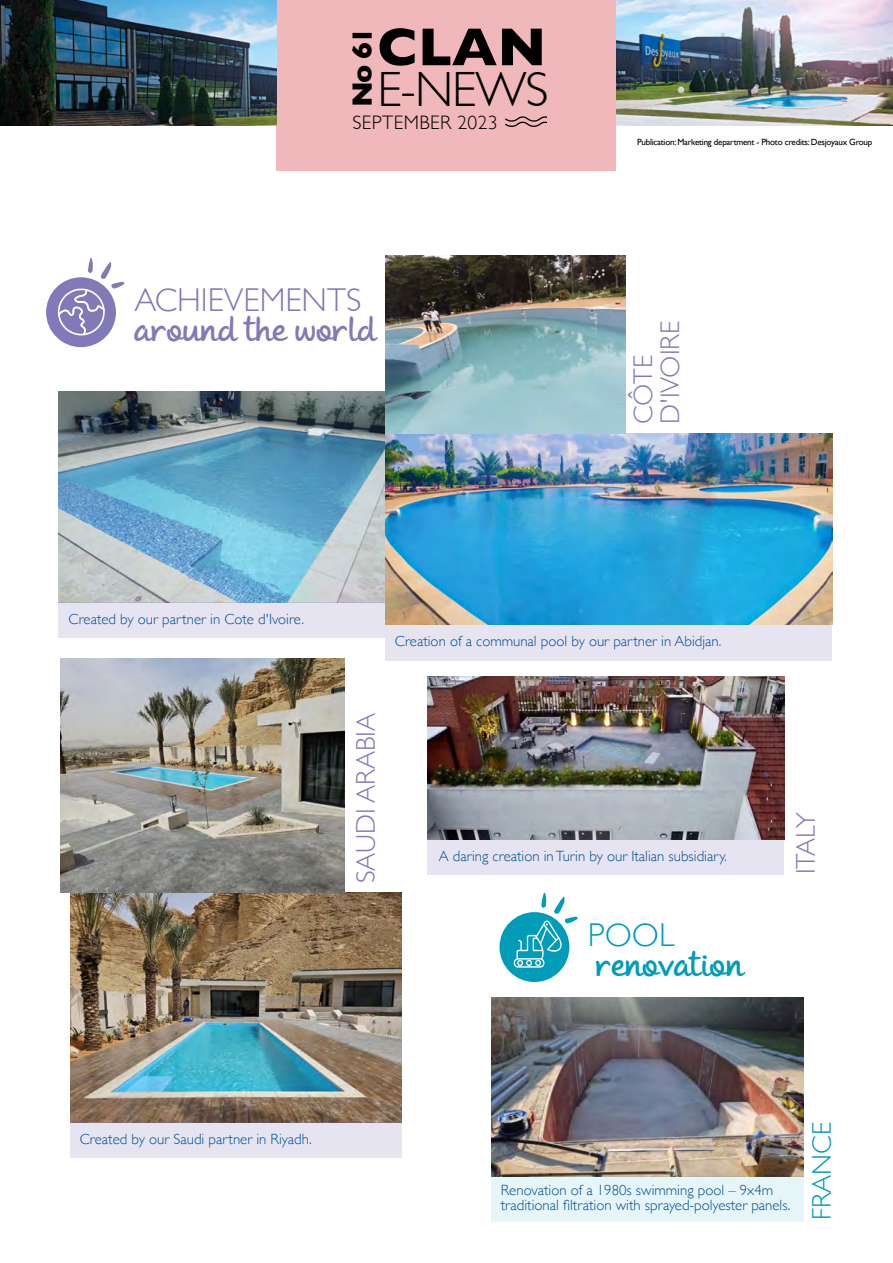
<style>
.page{position:relative;width:893px;height:1263px;background:#fff}
.page>*{position:absolute;margin:0;border:0;box-sizing:border-box;transform-origin:0 0}
.t1{font:700 54px "Gill Sans";color:#000}
.t2{font:300 49.5px "Gill Sans";color:#000}
.t3{font:700 33px "Andrea II Script Upright";letter-spacing:-.01em;color:#827ab8}
.t4{font:300 33px "Gill Sans";color:#827ab8}
.t5{font:700 33px "Andrea II Script Upright";letter-spacing:-.01em;color:#009cb8}
.t6{font:300 33px "Gill Sans";color:#009cb8}
.t7{font:700 28.5px "Gill Sans";color:#000}
.t8{font:300 27px/27px "Gill Sans";color:#827ab8}
.t9{font:300 27px "Gill Sans";color:#009cb8}
.t10{font:300 19.5px "Gill Sans";letter-spacing:.02em;color:#000}
.t11{font:300 14.85px/15px "Gill Sans";color:#004f91}
.t12{font:9px "Gill Sans";letter-spacing:-.025em;color:#000}
</style>
<div class="page">
<div style="left:276px;top:0;width:340px;height:170px;background:#f0b8ba"></div>
<img style="left:70px;top:893px;width:332px;height:229px">
<img style="left:60px;top:659px;width:284px;height:234px">
<img style="left:59px;top:391px;width:326px;height:212px">
<img style="left:491px;top:998px;width:313px;height:178px">
<div style="left:59px;top:603px;width:326px;height:35px;background:#e6e4f1"></div>
<div style="left:491px;top:1176px;width:313px;height:45px;background:#e6f5f8"></div>
<div style="left:427px;top:839px;width:357px;height:36px;background:#e6e4f1"></div>
<div style="left:70px;top:1122px;width:332px;height:36px;background:#e6e4f1"></div>
<div style="left:385px;top:625px;width:447px;height:35px;background:#e6e4f1"></div>
<img style="left:427px;top:676px;width:357px;height:163px">
<img style="left:385px;top:434px;width:447px;height:191px">
<img style="left:385px;top:255px;width:240px;height:179px">
<img style="left:616px;top:0;width:277px;height:126px">
<img style="left:0;top:0;width:276px;height:126px">
<svg style="left:505px;top:116px;width:42px;height:11px"></svg>
<div style="left:46px;top:277px;width:70px;height:70px;background:#827ab8;border-radius:50%"></div>
<svg style="left:58px;top:258px;width:66px;height:77px"></svg>
<div style="left:499px;top:912px;width:70px;height:70px;background:#009cb8;border-radius:50%"></div>
<svg style="left:514px;top:893px;width:64px;height:75px"></svg>
<h1 class="t1" style="left:377px;top:4px;width:170px">CLAN</h1>
<h2 class="t2" style="left:377px;top:51px;width:173px">E-NEWS</h2>
<h3 class="t10" style="left:352px;top:107px;width:147px">SEPTEMBER 2023</h3>
<h3 class="t7" style="left:340px;top:107px;width:82px;rotate:-90deg">No 61</h3>
<h3 class="t4" style="left:134px;top:274px;width:229px">ACHIEVEMENTS</h3>
<h3 class="t3" style="left:134px;top:310px;width:244px">around the world</h3>
<p class="t11" style="left:69px;top:611px;width:237px">Created by our partner in Cote d'Ivoire.</p>
<p class="t12" style="left:637px;top:137px;width:237px">Publication: Marketing department - Photo credits: Desjoyaux Group</p>
<h3 class="t8" style="left:629px;top:424px;width:105px;rotate:-90deg">CÔTE<br>D'IVOIRE</h3>
<p class="t11" style="left:395px;top:633px;width:328px">Creation of a communal pool by our partner in Abidjan.</p>
<h3 class="t8" style="left:351px;top:883px;width:171px;rotate:-90deg">SAUDI ARABIA</h3>
<p class="t11" style="left:439px;top:848px;width:289px">A daring creation in Turin by our Italian subsidiary.</p>
<h3 class="t6" style="left:588px;top:909px;width:88px">POOL</h3>
<h3 class="t5" style="left:597px;top:945px;width:150px">renovation</h3>
<h3 class="t8" style="left:791px;top:874px;width:64px;rotate:-90deg">ITALY</h3>
<p class="t11" style="left:80px;top:1131px;width:233px">Created by our Saudi partner in Riyadh.</p>
<p class="t11" style="left:501px;top:1181px;width:291px">Renovation of a 1980s swimming pool – 9x4m traditional filtration with sprayed-polyester panels.</p>
<h3 class="t9" style="left:801px;top:1220px;width:99px;rotate:-90deg">FRANCE</h3>
</div>
